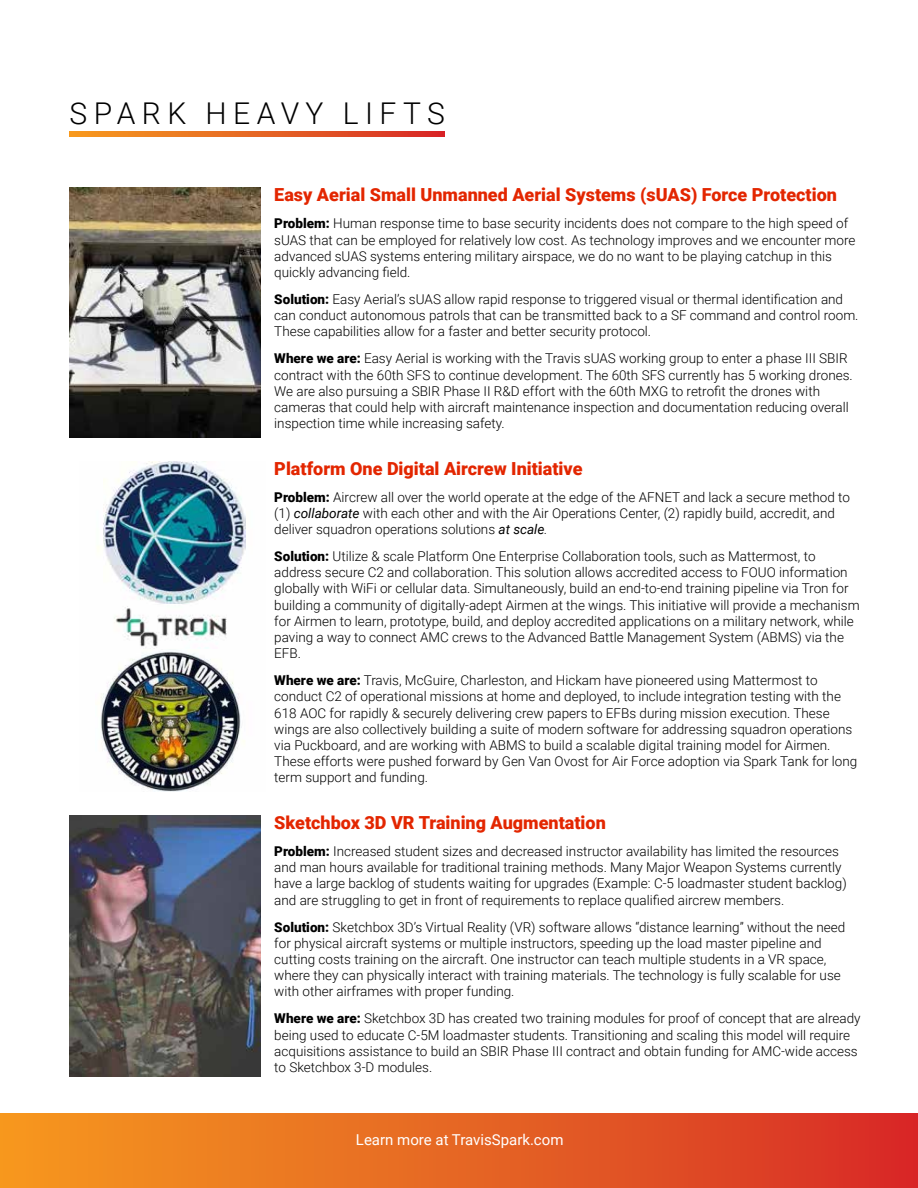
<style>
.page{position:relative;width:918px;height:1188px;background:#fff}
.page>*{position:absolute;margin:0;border:0;box-sizing:border-box;transform-origin:0 0}
.t1{font:300 30px "Roboto";letter-spacing:.215em;color:#000}
.t2{font:900 18px "Roboto";color:#e32600}
.t3{font:15px "Roboto";color:#fff}
.t4{font:300 13.5px/16.2px "Roboto";color:#000}
.s1{font-weight:900}
.s2{font-weight:400;font-style:italic}
.s3{font-style:italic}
</style>
<div class="page">
<div style="left:0;top:1113px;width:918px;height:75px;background:linear-gradient(to right,#f69b1f,#d72c27)"></div>
<img style="left:69px;top:188px;width:191px;height:249px">
<img style="left:69px;top:815px;width:191px;height:262px">
<img style="left:97px;top:546px;width:130px;height:103px">
<svg style="left:70px;top:132px;width:375px;height:4px"></svg>
<img style="left:101px;top:651px;width:144px;height:141px">
<img style="left:103px;top:461px;width:143px;height:142px">
<h1 class="t1" style="left:70px;top:92px;width:377px">SPARK HEAVY LIFTS</h1>
<h2 class="t2" style="left:274px;top:182px;width:564px">Easy Aerial Small Unmanned Aerial Systems (sUAS) Force Protection</h2>
<p class="t4" style="left:274px;top:215px;width:583px"><span class="s1">Problem:</span> Human response time to base security incidents does not compare to the high speed of sUAS that can be employed for relatively low cost. As technology improves and we encounter more advanced sUAS systems entering military airspace, we do no want to be playing catchup in this quickly advancing field.</p>
<p class="t4" style="left:274px;top:291px;width:586px"><span class="s1">Solution:</span> Easy Aerial’s sUAS allow rapid response to triggered visual or thermal identification and can conduct autonomous patrols that can be transmitted back to a SF command and control room.<br>These capabilities allow for a faster and better security protocol.</p>
<p class="t4" style="left:274px;top:350px;width:580px"><span class="s1">Where we are:</span> Easy Aerial is working with the Travis sUAS working group to enter a phase III SBIR contract with the 60th SFS to continue development. The 60th SFS currently has 5 working drones.<br>We are also pursuing a SBIR Phase II R&amp;D effort with the 60th MXG to retrofit the drones with cameras that could help with aircraft maintenance inspection and documentation reducing overall inspection time while increasing safety.</p>
<h2 class="t2" style="left:274px;top:456px;width:310px">Platform One Digital Aircrew Initiative</h2>
<p class="t4" style="left:274px;top:488px;width:577px"><span class="s1">Problem:</span> Aircrew all over the world operate at the edge of the AFNET and lack a secure method to (1) <span class="s2">collaborate</span> with each other and with the Air Operations Center, (2) rapidly build, accredit, and deliver squadron operations solutions <span class="s2">at scale</span><span class="s3">.</span></p>
<p class="t4" style="left:274px;top:548px;width:587px"><span class="s1">Solution:</span> Utilize &amp; scale Platform One Enterprise Collaboration tools, such as Mattermost, to address secure C2 and collaboration. This solution allows accredited access to FOUO information globally with WiFi or cellular data. Simultaneously, build an end-to-end training pipeline via Tron for building a community of digitally-adept Airmen at the wings. This initiative will provide a mechanism for Airmen to learn, prototype, build, and deploy accredited applications on a military network, while paving a way to connect AMC crews to the Advanced Battle Management System (ABMS) via the EFB.</p>
<p class="t4" style="left:274px;top:672px;width:585px"><span class="s1">Where we are:</span> Travis, McGuire, Charleston, and Hickam have pioneered using Mattermost to conduct C2 of operational missions at home and deployed, to include integration testing with the 618 AOC for rapidly &amp; securely delivering crew papers to EFBs during mission execution. These wings are also collectively building a suite of modern software for addressing squadron operations via Puckboard, and are working with ABMS to build a scalable digital training model for Airmen.<br>These efforts were pushed forward by Gen Van Ovost for Air Force adoption via Spark Tank for long term support and funding.</p>
<h2 class="t2" style="left:274px;top:810px;width:333px">Sketchbox 3D VR Training Augmentation</h2>
<p class="t4" style="left:274px;top:843px;width:574px"><span class="s1">Problem:</span> Increased student sizes and decreased instructor availability has limited the resources and man hours available for traditional training methods. Many Major Weapon Systems currently have a large backlog of students waiting for upgrades (Example: C-5 loadmaster student backlog) and are struggling to get in front of requirements to replace qualified aircrew members.</p>
<p class="t4" style="left:274px;top:918px;width:573px"><span class="s1">Solution:</span> Sketchbox 3D’s Virtual Reality (VR) software allows “distance learning” without the need for physical aircraft systems or multiple instructors, speeding up the load master pipeline and cutting costs training on the aircraft. One instructor can teach multiple students in a VR space, where they can physically interact with training materials. The technology is fully scalable for use with other airframes with proper funding.</p>
<p class="t4" style="left:274px;top:1010px;width:588px"><span class="s1">Where we are:</span> Sketchbox 3D has created two training modules for proof of concept that are already being used to educate C-5M loadmaster students. Transitioning and scaling this model will require acquisitions assistance to build an SBIR Phase III contract and obtain funding for AMC-wide access to Sketchbox 3-D modules.</p>
<p class="t3" style="left:356px;top:1129px;width:209px">Learn more at TravisSpark.com</p>
</div>
